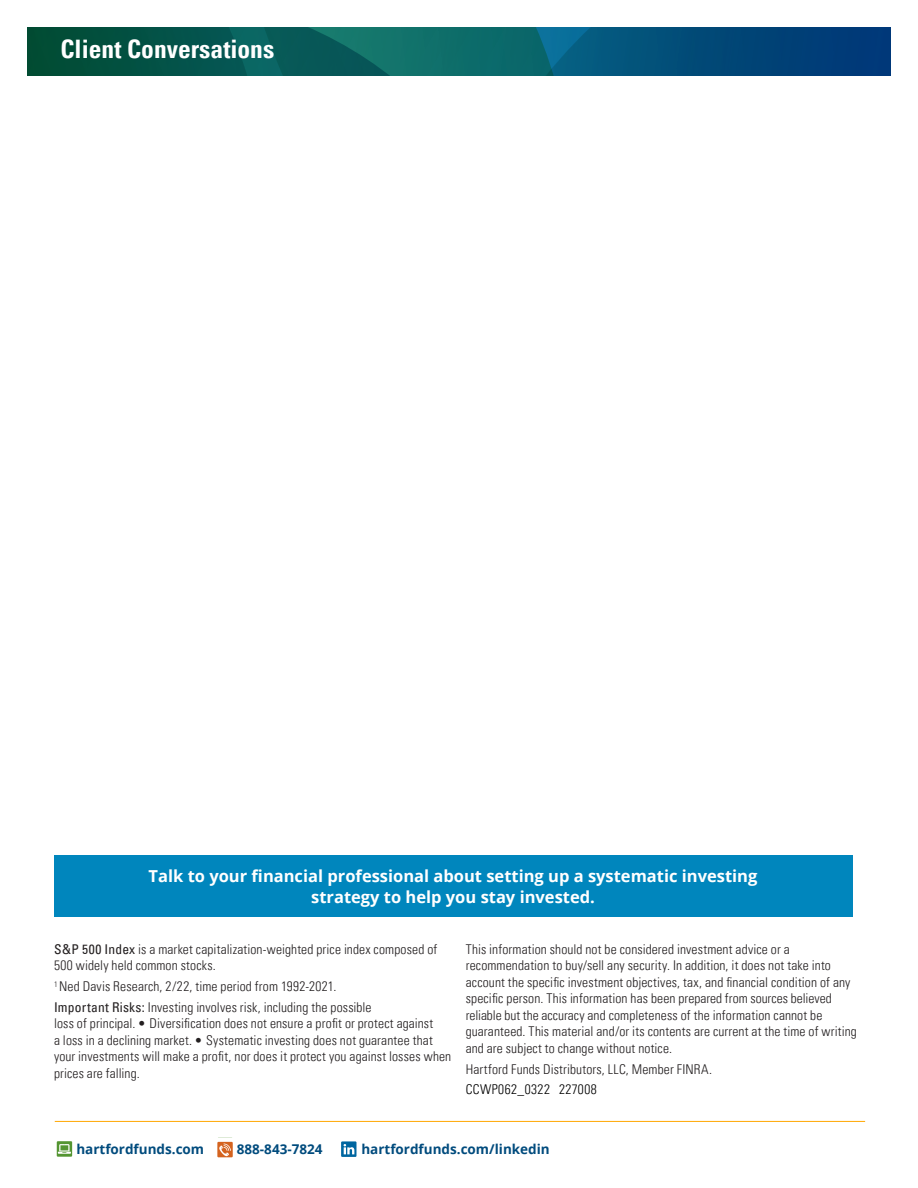
<style>
.page{position:relative;width:918px;height:1188px;background:#fff}
.page>*{position:absolute;margin:0;border:0;box-sizing:border-box;transform-origin:0 0}
.t1{font:700 condensed 25.5px "Univers LT Pro";color:#fff}
.Pull_Quote{font:700 16.5px/21px "Open Sans";color:#fff;text-align:center}
.Chart_Footnote{font:300 condensed 13.5px/16.5px "Univers LT Pro";letter-spacing:.01em;color:#231f20}
.t2{font:700 13.5px "Open Sans";color:#004b7d}
.Body_copy{font:300 condensed 13.5px "Univers LT Pro";letter-spacing:.01em;color:#231f20}
.Body_copy-2{font:300 condensed 13.5px "Univers LT Pro";letter-spacing:.03em;color:#000}
.s1{font-weight:400}
</style>
<div class="page">
<svg style="left:27px;top:27px;width:864px;height:48px;background:#055665"></svg>
<div style="left:57px;top:1141px;width:15px;height:16px;background:#549532"></div>
<svg style="left:58px;top:1144px;width:13px;height:10px"></svg>
<div style="left:217px;top:1142px;width:16px;height:15px;background:#d4631f"></div>
<svg style="left:219px;top:1144px;width:12px;height:13px"></svg>
<svg style="left:341px;top:1141px;width:15px;height:16px"></svg>
<svg style="left:344px;top:1144px;width:10px;height:10px"></svg>
<hr style="left:55px;top:1121px;width:810px;height:1px;background:#ffa700">
<div style="left:54px;top:855px;width:798px;height:61px;background:#0086bd"></div>
<p class="t1" style="left:60px;top:33px;width:215px">Client Conversations</p>
<p class="Pull_Quote" style="left:149px;top:865px;width:610px">Talk to your financial professional about setting up a systematic investing strategy to help you stay invested.</p>
<p class="Chart_Footnote" style="left:54px;top:940px;width:385px"><span class="s1">S&amp;P 500 Index</span> is a market capitalization-weighted price index composed of<br>500 widely held common stocks.</p>
<p class="Chart_Footnote" style="left:54px;top:977px;width:284px"><sup>1</sup> Ned Davis Research, 2/22, time period from 1992-2021.</p>
<p class="Chart_Footnote" style="left:54px;top:998px;width:399px"><span class="s1">Important Risks:</span> Investing involves risk, including the possible<br>loss of principal. • Diversification does not ensure a profit or protect against<br>a loss in a declining market. • Systematic investing does not guarantee that your investments will make a profit, nor does it protect you against losses when prices are falling.</p>
<p class="Chart_Footnote" style="left:466px;top:940px;width:393px">This information should not be considered investment advice or a recommendation to buy/sell any security. In addition, it does not take into account the specific investment objectives, tax, and financial condition of any specific person. This information has been prepared from sources believed reliable but the accuracy and completeness of the information cannot be guaranteed. This material and/or its contents are current at the time of writing and are subject to change without notice.</p>
<p class="Body_copy" style="left:466px;top:1060px;width:248px">Hartford Funds Distributors, LLC, Member FINRA.</p>
<p class="Body_copy-2" style="left:466px;top:1080px;width:133px">CCWP062_0322 227008</p>
<p class="t2" style="left:76px;top:1140px;width:129px">hartfordfunds.com</p>
<p class="t2" style="left:237px;top:1140px;width:87px">888-843-7824</p>
<p class="t2" style="left:361px;top:1140px;width:190px">hartfordfunds.com/linkedin</p>
</div>
